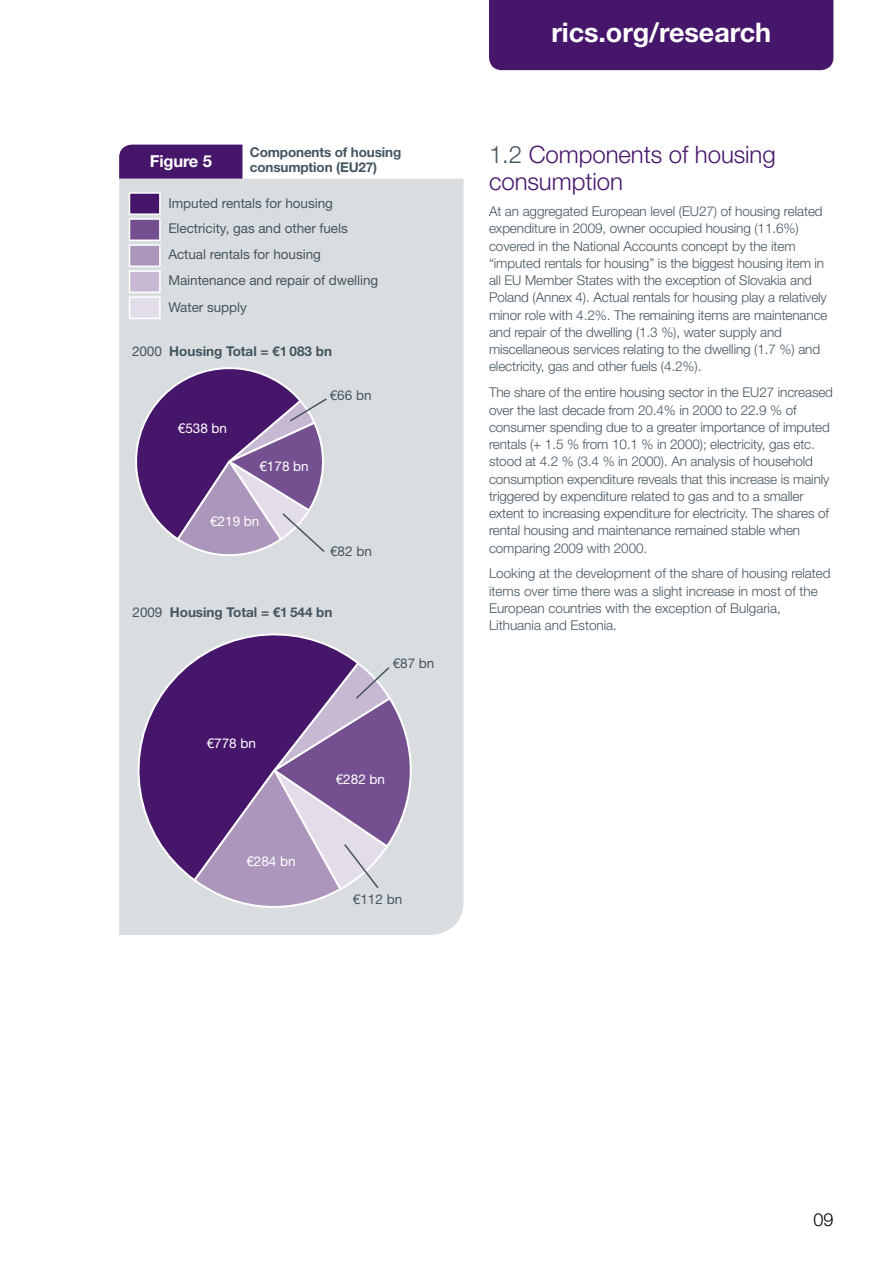
<style>
.page{position:relative;width:893px;height:1263px;background:#fff}
.page>*{position:absolute;margin:0;border:0;box-sizing:border-box;transform-origin:0 0}
.t1{font:700 27px "Helvetica Neue LT";letter-spacing:-.005em;color:#fff}
.t2{font:300 24px/27px "Helvetica Neue LT";letter-spacing:-.005em;color:#46166b}
.t3{font:300 18px "Helvetica Neue LT";color:#000}
.t4{font:700 16.5px "Helvetica Neue LT";letter-spacing:-.01em;color:#fff}
.t5{font:300 13.5px/17.2px "Helvetica Neue LT";letter-spacing:-.005em;color:#455560}
.t6{font:13.5px/26.2px "Helvetica Neue LT";letter-spacing:-.005em;color:#455560}
.t7{font:700 13.5px/15px "Helvetica Neue LT";letter-spacing:-.01em;color:#455560}
.t8{font:13.5px "Helvetica Neue LT";color:#fff}
.s1{font-weight:400}
.s2{color:#455560}
</style>
<div class="page">
<div style="left:489px;top:0;width:344px;height:70px;background:#46166b"></div>
<div style="left:119px;top:179px;width:345px;height:756px;background:#dadddf"></div>
<div style="left:119px;top:145px;width:123px;height:34px;background:#46166b"></div>
<svg style="left:120px;top:616px;width:241px;height:267px;background:#9f8db1"></svg>
<div style="left:129px;top:192px;width:32px;height:23px;background:#46166b;border:2px solid #fff"></div>
<div style="left:129px;top:218px;width:32px;height:23px;background:#745090;border:2px solid #fff"></div>
<div style="left:129px;top:244px;width:32px;height:23px;background:#ac96bc;border:2px solid #fff"></div>
<div style="left:129px;top:270px;width:32px;height:23px;background:#c7b9d3;border:2px solid #fff"></div>
<div style="left:129px;top:296px;width:32px;height:23px;background:#e3dce9;border:2px solid #fff"></div>
<svg style="left:123px;top:355px;width:205px;height:205px;background:#9983ac"></svg>
<svg style="left:192px;top:660px;width:227px;height:256px;background:#9278a7"></svg>
<p class="t4" style="left:150px;top:151px;width:64px">Figure 5</p>
<p class="t7" style="left:250px;top:145px;width:153px">Components of housing consumption (EU27)</p>
<p class="t6" style="left:168px;top:190px;width:181px;line-height:25px">Imputed rentals for housing<br>Electricity, gas and other fuels</p>
<p class="t6" style="left:168px;top:241px;width:211px">Actual rentals for housing<br>Maintenance and repair of dwelling<br>Water supply</p>
<p class="t7" style="left:132px;top:343px;width:202px"><span class="s1">2000</span> Housing Total = €1 083 bn</p>
<p class="t6" style="left:330px;top:382px;width:43px">€66 bn</p>
<p class="t8" style="left:178px;top:420px;width:51px">€538 bn</p>
<p class="t8" style="left:259px;top:458px;width:51px">€178 bn</p>
<p class="t8" style="left:210px;top:513px;width:51px">€219 bn</p>
<p class="t6" style="left:330px;top:538px;width:43px">€82 bn</p>
<p class="t7" style="left:133px;top:604px;width:201px"><span class="s1">2009</span> Housing Total = €1 544 bn</p>
<p class="t6" style="left:393px;top:649px;width:43px">€87 bn</p>
<p class="t8" style="left:207px;top:735px;width:51px">€778 bn</p>
<p class="t8" style="left:336px;top:771px;width:51px">€282 bn</p>
<p class="t8" style="left:246px;top:853px;width:51px">€284 bn</p>
<p class="t6" style="left:353px;top:886px;width:51px">€112 bn</p>
<h1 class="t1" style="left:551px;top:16px;width:221px">rics.org/research</h1>
<h2 class="t2" style="left:489px;top:141px;width:288px"><span class="s2">1.2</span> Components of housing consumption</h2>
<p class="t5" style="left:489px;top:202px;width:340px">At an aggregated European level (EU27) of housing related expenditure in 2009, owner occupied housing (11.6%) covered in the National Accounts concept by the item “imputed rentals for housing” is the biggest housing item in all EU Member States with the exception of Slovakia and Poland (Annex 4). Actual rentals for housing play a relatively minor role with 4.2%. The remaining items are maintenance and repair of the dwelling (1.3 %), water supply and miscellaneous services relating to the dwelling (1.7 %) and electricity, gas and other fuels (4.2%).</p>
<p class="t5" style="left:489px;top:383px;width:346px">The share of the entire housing sector in the EU27 increased over the last decade from 20.4% in 2000 to 22.9 % of consumer spending due to a greater importance of imputed rentals (+ 1.5 % from 10.1 % in 2000); electricity, gas etc. stood at 4.2 % (3.4 % in 2000). An analysis of household consumption expenditure reveals that this increase is mainly triggered by expenditure related to gas and to a smaller extent to increasing expenditure for electricity. The shares of rental housing and maintenance remained stable when comparing 2009 with 2000.</p>
<p class="t5" style="left:489px;top:565px;width:343px">Looking at the development of the share of housing related items over time there was a slight increase in most of the European countries with the exception of Bulgaria, Lithuania and Estonia.</p>
<h3 class="t3" style="left:813px;top:1209px;width:22px">09</h3>
</div>
